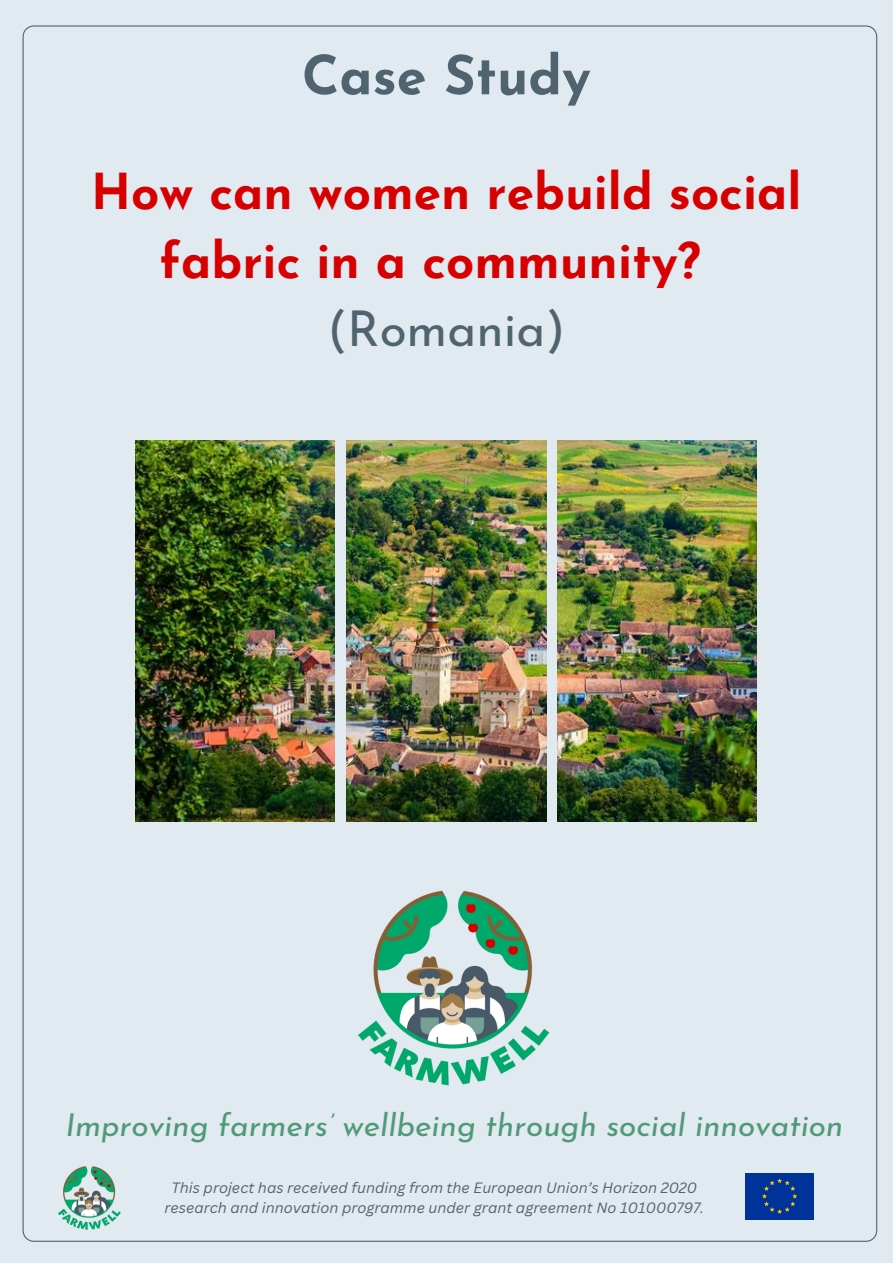
<style>
.page{position:relative;width:893px;height:1264px;background:#fff}
.page>*{position:absolute;margin:0;border:0;box-sizing:border-box;transform-origin:0 0}
.t1{font:700 54px "Josefin Sans";color:#50646f}
.t2{font:700 49.5px/68.6px "Josefin Sans";color:#d60001}
.t3{font:49.5px "Josefin Sans";color:#50646f}
.t4{font:italic 31.5px "Josefin Sans";color:#4f9a76}
.t5{font:italic 14.55px/20.2px "Canva Sans";color:#50646f;text-align:center}
</style>
<div class="page">
<div style="left:0;top:0;width:892px;height:1262px;background:#e1e9f1"></div>
<img style="left:23px;top:25px;width:854px;height:1216px">
<p class="t1" style="left:302px;top:54px;width:290px">Case Study</p>
<p class="t2" style="left:159px;top:162px;width:643px;text-indent:-68px">How can women rebuild social fabric in a community?</p>
<p class="t3" style="left:327px;top:309px;width:240px">(Romania)</p>
<p class="t4" style="left:65px;top:1112px;width:779px">Improving farmers’ wellbeing through social innovation</p>
<p class="t5" style="left:164px;top:1177px;width:541px">This project has received funding from the European Union’s Horizon 2020 research and innovation programme under grant agreement No 101000797.</p>
</div>
